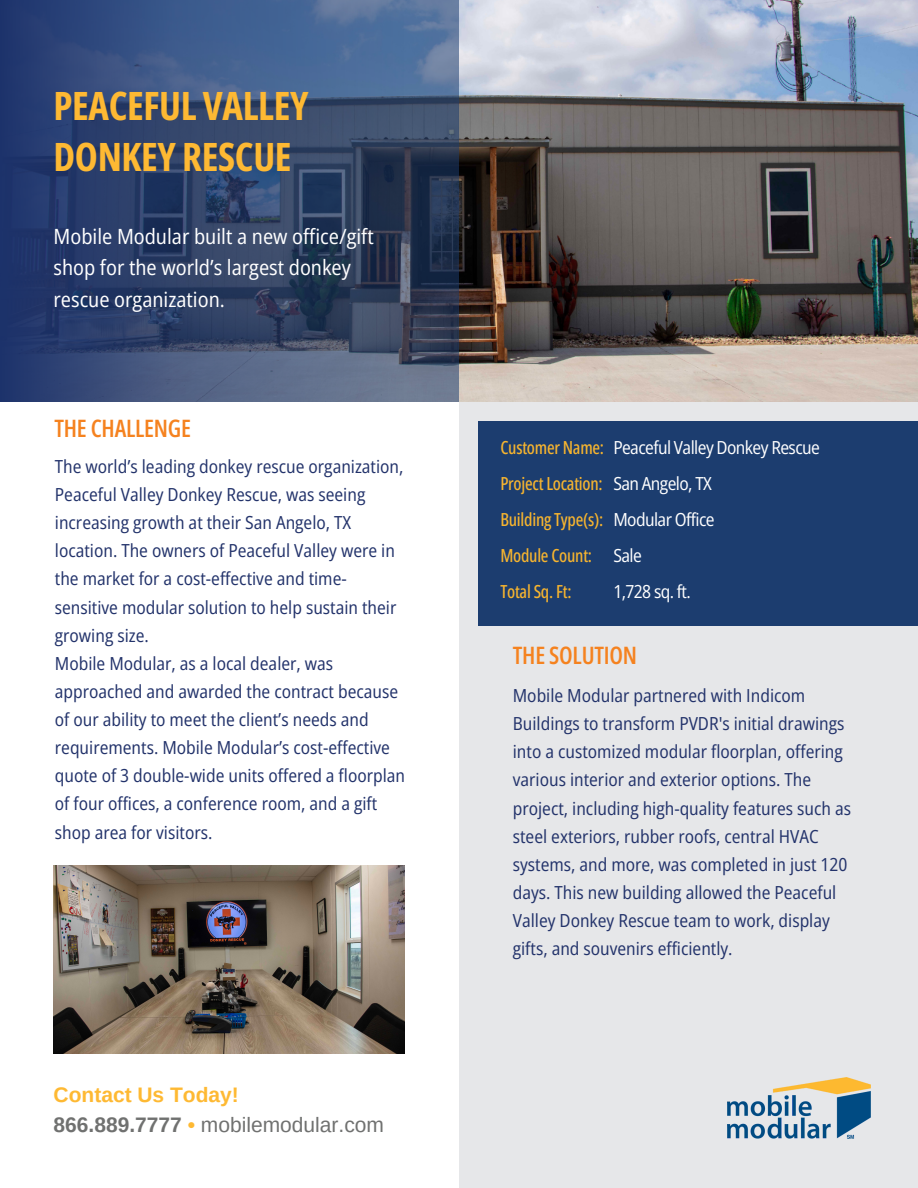
<style>
.page{position:relative;width:918px;height:1188px;background:#fff}
.page>*{position:absolute;margin:0;border:0;box-sizing:border-box;transform-origin:0 0}
.t1{font:700 39px/50.7px "Open Sans Condensed";letter-spacing:-.01em;color:#feb933}
.t2{font:600 24px "Open Sans Condensed";letter-spacing:-.01em;color:#f5821f}
.t3{font:semi-condensed 21px/31.5px "Open Sans";color:#fff}
.t4{font:21px "Arimo";color:#707170}
.t5{font:700 21px "Arimo";color:#feb933}
.t6{font:semi-condensed 18px/28.2px "Open Sans";color:#23336b}
.t7{font:500 18px "Open Sans Condensed";letter-spacing:-.015em;color:#f6b42f}
.t8{font:semi-condensed 18px "Open Sans";letter-spacing:-.035em;color:#fff}
.s1{font-weight:700}
.s2{font-weight:700;color:#feb933}
</style>
<div class="page">
<div style="left:459px;top:401px;width:459px;height:787px;background:#e6e7e9"></div>
<img style="left:0;top:0;width:918px;height:402px">
<svg style="left:405px;top:0;width:54px;height:401px;background:#3e4e6b"></svg>
<svg style="left:0;top:0;width:405px;height:401px;background:#344971"></svg>
<div style="left:478px;top:421px;width:440px;height:205px;background:#1c3d6f"></div>
<img style="left:54px;top:866px;width:351px;height:188px">
<img style="left:728px;top:1078px;width:143px;height:61px">
<p class="t1" style="left:54px;top:80px;width:256px">PEACEFUL VALLEY<br>DONKEY RESCUE</p>
<p class="t3" style="left:54px;top:220px;width:322px">Mobile Modular built a new office/gift shop for the world’s largest donkey rescue organization.</p>
<p class="t2" style="left:54px;top:412px;width:138px">THE CHALLENGE</p>
<p class="t6" style="left:55px;top:452px;width:350px">The world’s leading donkey rescue organization, Peaceful Valley Donkey Rescue, was seeing increasing growth at their San Angelo, TX location. The owners of Peaceful Valley were in the market for a cost-effective and time&shy;sensitive modular solution to help sustain their growing size.</p>
<p class="t6" style="left:55px;top:649px;width:352px">Mobile Modular, as a local dealer, was approached and awarded the contract because of our ability to meet the client’s needs and requirements. Mobile Modular’s cost-effective quote of 3 double-wide units offered a floorplan of four offices, a conference room, and a gift shop area for visitors.</p>
<p class="t5" style="left:54px;top:1083px;width:187px">Contact Us Today!</p>
<p class="t4" style="left:54px;top:1113px;width:332px"><span class="s1">866.889.7777</span> <span class="s2">•</span> mobilemodular.com</p>
<p class="t7" style="left:500px;top:435px;width:105px">Customer Name:</p>
<p class="t7" style="left:500px;top:471px;width:104px">Project Location:</p>
<p class="t7" style="left:500px;top:507px;width:105px">Building Type(s):</p>
<p class="t7" style="left:500px;top:543px;width:93px">Module Count:</p>
<p class="t7" style="left:500px;top:579px;width:73px">Total Sq. Ft:</p>
<p class="t8" style="left:613px;top:435px;width:208px">Peaceful Valley Donkey Rescue</p>
<p class="t8" style="left:613px;top:471px;width:100px">San Angelo, TX</p>
<p class="t8" style="left:613px;top:507px;width:103px">Modular Office</p>
<p class="t8" style="left:613px;top:543px;width:30px">Sale</p>
<p class="t8" style="left:613px;top:579px;width:79px">1,728 sq. ft.</p>
<p class="t2" style="left:513px;top:639px;width:126px">THE SOLUTION</p>
<p class="t6" style="left:513px;top:681px;width:340px">Mobile Modular partnered with Indicom Buildings to transform PVDR's initial drawings into a customized modular floorplan, offering various interior and exterior options. The project, including high-quality features such as steel exteriors, rubber roofs, central HVAC systems, and more, was completed in just 120 days. This new building allowed the Peaceful Valley Donkey Rescue team to work, display gifts, and souvenirs efficiently.</p>
</div>
